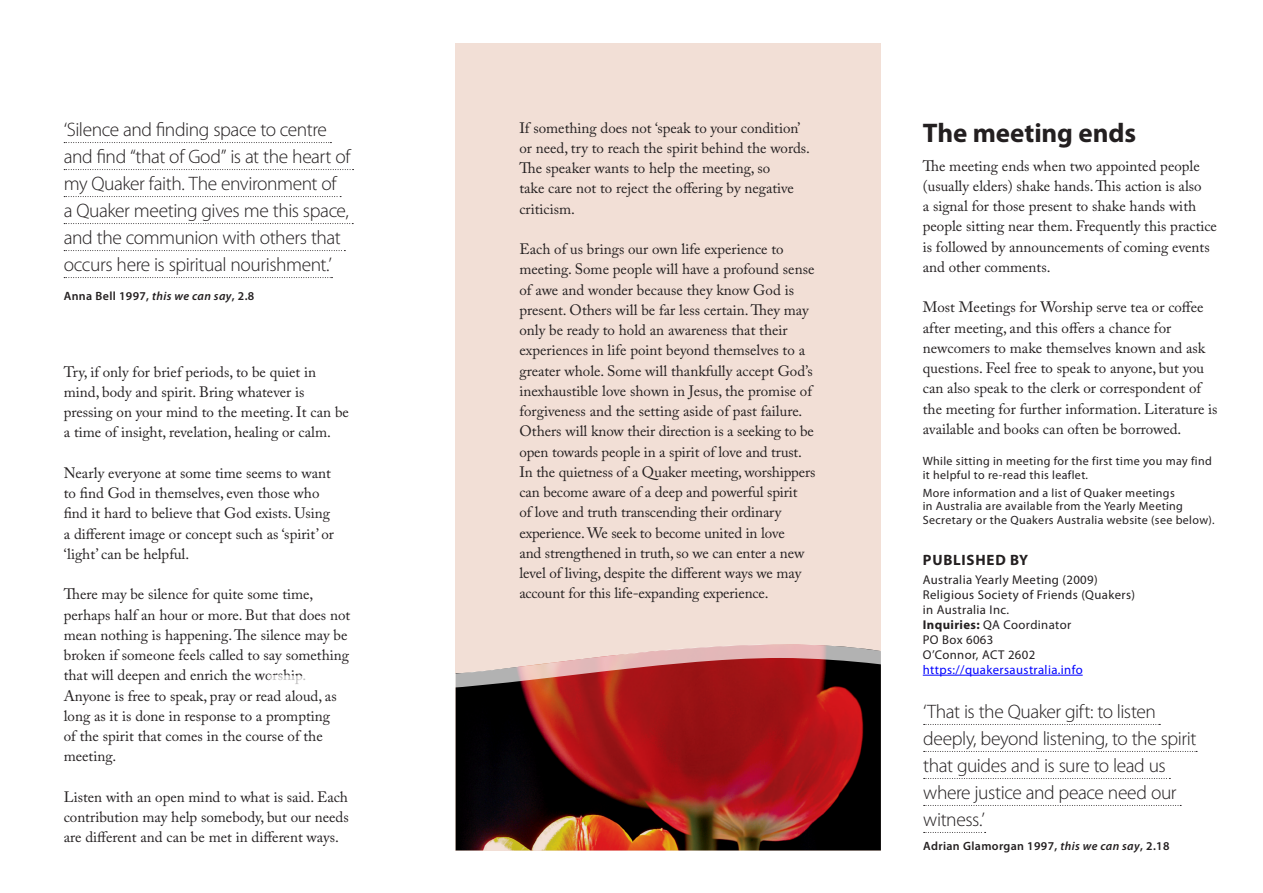
<style>
.page{position:relative;width:1263px;height:893px;background:#fff}
.page>*{position:absolute;margin:0;border:0;box-sizing:border-box;transform-origin:0 0}
.Brochure_Body_flush{font:700 27px "Myriad Pro";letter-spacing:-.005em;color:#231f20}
.Body_pullquote{font:300 19.5px/27px "Myriad Pro";letter-spacing:-.025em;color:#231f20}
.Brochure_Body_flush-2{font:15px/20.2px "Adobe Caslon Pro";color:#231f20}
.Published_by_head{font:700 15px "Myriad Pro";letter-spacing:.05em;color:#231f20}
.byline{font:12.75px/15px "Myriad Pro";letter-spacing:.03em;color:#231f20}
.byline-2{font:12px/13.5px "Myriad Pro";letter-spacing:.03em;color:#231f20}
.byline-3{font:600 12px "Myriad Pro";letter-spacing:.03em;color:#231f20}
.s1{font-style:italic}
.s2{font-weight:700}
.s3{color:#00f}
</style>
<div class="page">
<svg style="left:924px;top:724px;width:236px;height:1px"></svg>
<svg style="left:924px;top:751px;width:273px;height:1px"></svg>
<svg style="left:924px;top:778px;width:246px;height:1px"></svg>
<svg style="left:924px;top:805px;width:257px;height:1px"></svg>
<svg style="left:924px;top:832px;width:62px;height:1px"></svg>
<div style="left:456px;top:43px;width:425px;height:807px;background:#f2dfd6"></div>
<img style="left:456px;top:690px;width:425px;height:160px">
<svg style="left:455px;top:643px;width:468px;height:47px"></svg>
<hr style="left:923px;top:675px;width:160px;height:1px;background:#00f">
<svg style="left:64px;top:142px;width:267px;height:1px"></svg>
<svg style="left:64px;top:169px;width:290px;height:1px"></svg>
<svg style="left:64px;top:196px;width:277px;height:1px"></svg>
<svg style="left:64px;top:223px;width:289px;height:1px"></svg>
<svg style="left:64px;top:250px;width:281px;height:1px"></svg>
<svg style="left:64px;top:277px;width:268px;height:1px"></svg>
<p class="Body_pullquote" style="left:64px;top:116px;width:288px">‘Silence and finding space to centre and find “that of God” is at the heart of my Quaker faith. The environment of<br>a Quaker meeting gives me this space, and the communion with others that occurs here is spiritual nourishment.’</p>
<p class="byline-3" style="left:64px;top:288px;width:192px">Anna Bell 1997, <span class="s1">this we can say</span>, 2.8</p>
<p class="Brochure_Body_flush-2" style="left:64px;top:361px;width:287px">Try, if only for brief periods, to be quiet in mind, body and spirit. Bring whatever is pressing on your mind to the meeting. It can be a time of insight, revelation, healing or calm.</p>
<p class="Brochure_Body_flush-2" style="left:64px;top:463px;width:272px">Nearly everyone at some time seems to want to find God in themselves, even those who find it hard to believe that God exists. Using a different image or concept such as ‘spirit’ or ‘light’ can be helpful.</p>
<p class="Brochure_Body_flush-2" style="left:64px;top:584px;width:288px">There may be silence for quite some time, perhaps half an hour or more. But that does not mean nothing is happening. The silence may be broken if someone feels called to say something that will deepen and enrich the worship.<br>Anyone is free to speak, pray or read aloud, as long as it is done in response to a prompting<br>of the spirit that comes in the course of the meeting.</p>
<p class="Brochure_Body_flush-2" style="left:64px;top:787px;width:286px;text-align:justify">Listen with an open mind to what is said. Each contribution may help somebody, but our needs are different and can be met in different ways.</p>
<p class="Brochure_Body_flush-2" style="left:519px;top:117px;width:292px">If something does not ‘speak to your condition’ or need, try to reach the spirit behind the words.<br>The speaker wants to help the meeting, so<br>take care not to reject the offering by negative criticism.</p>
<p class="Brochure_Body_flush-2" style="left:519px;top:239px;width:296px">Each of us brings our own life experience to meeting. Some people will have a profound sense of awe and wonder because they know God is present. Others will be far less certain. They may only be ready to hold an awareness that their experiences in life point beyond themselves to a greater whole. Some will thankfully accept God’s inexhaustible love shown in Jesus, the promise of forgiveness and the setting aside of past failure.<br>Others will know their direction is a seeking to be open towards people in a spirit of love and trust.</p>
<p class="Brochure_Body_flush-2" style="left:519px;top:462px;width:297px">In the quietness of a Quaker meeting, worshippers can become aware of a deep and powerful spirit<br>of love and truth transcending their ordinary experience. We seek to become united in love<br>and strengthened in truth, so we can enter a new level of living, despite the different ways we may account for this life-expanding experience.</p>
<p class="Brochure_Body_flush" style="left:923px;top:115px;width:215px">The meeting ends</p>
<p class="Brochure_Body_flush-2" style="left:923px;top:155px;width:296px">The meeting ends when two appointed people (usually elders) shake hands. This action is also<br>a signal for those present to shake hands with people sitting near them. Frequently this practice is followed by announcements of coming events and other comments.</p>
<p class="Brochure_Body_flush-2" style="left:923px;top:297px;width:296px">Most Meetings for Worship serve tea or coffee after meeting, and this offers a chance for newcomers to make themselves known and ask questions. Feel free to speak to anyone, but you can also speak to the clerk or correspondent of the meeting for further information. Literature is available and books can often be borrowed.</p>
<p class="byline-2" style="left:923px;top:454px;width:291px">While sitting in meeting for the first time you may find it helpful to re-read this leaflet.</p>
<p class="byline-2" style="left:923px;top:486px;width:293px">More information and a list of Quaker meetings<br>in Australia are available from the Yearly Meeting<br>Secretary or the Quakers Australia website (see below).</p>
<p class="Published_by_head" style="left:923px;top:550px;width:107px">PUBLISHED BY</p>
<p class="byline" style="left:923px;top:572px;width:214px">Australia Yearly Meeting (2009)<br>Religious Society of Friends (Quakers) in Australia Inc.<br><span class="s2">Inquiries:</span> QA Coordinator<br>PO Box 6063<br>O’Connor, ACT 2602 <span class="s3">https://quakersaustralia.info</span></p>
<p class="Body_pullquote" style="left:923px;top:697px;width:275px">‘That is the Quaker gift: to listen deeply, beyond listening, to the spirit that guides and is sure to lead us where justice and peace need our witness.’</p>
<p class="byline-3" style="left:923px;top:839px;width:248px">Adrian Glamorgan 1997, <span class="s1">this we can say</span>, 2.18</p>
</div>
